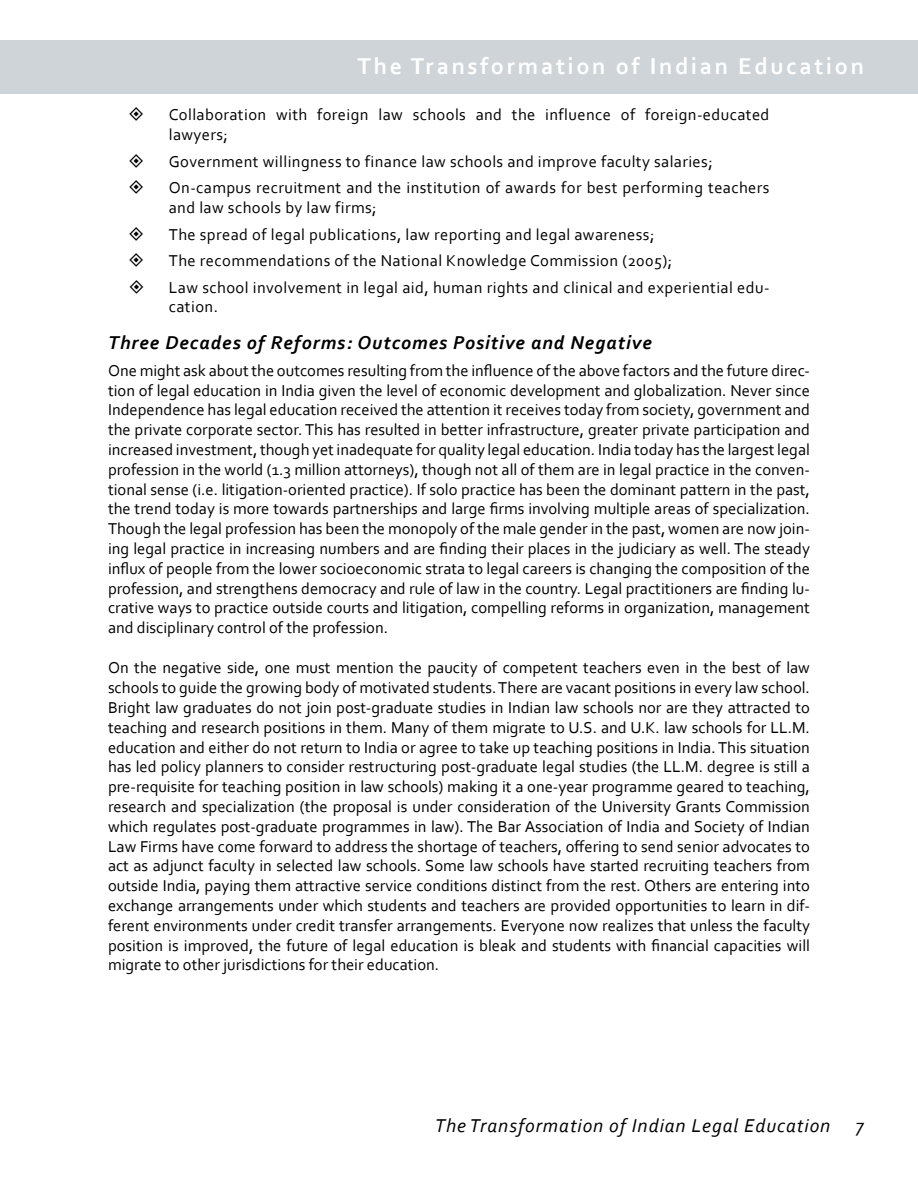
<style>
.page{position:relative;width:918px;height:1188px;background:#fff}
.page>*{position:absolute;margin:0;border:0;box-sizing:border-box;transform-origin:0 0}
.t1{font:700 24px "Corbel";letter-spacing:.11em;color:#fff}
.t2{font:italic 700 19.5px "Corbel";letter-spacing:.05em;color:#000}
.t3{font:italic 19.5px "Corbel";letter-spacing:.05em;color:#000}
.t4{font:16.5px/19.8px "Corbel";letter-spacing:.025em;color:#000}
</style>
<div class="page">
<div style="left:0;top:40px;width:918px;height:54px;background:#cfd4d8"></div>
<h1 class="t1" style="left:358px;top:51px;width:508px">The Transformation of Indian Education</h1>
<p class="t4" style="left:169px;top:104px;width:602px">Collaboration with foreign law schools and the influence of foreign-educated lawyers;</p>
<p class="t4" style="left:169px;top:147px;width:602px;line-height:26.5px">Government willingness to finance law schools and improve faculty salaries;<br>On-campus recruitment and the institution of awards for best performing teachers</p>
<p class="t4" style="left:169px;top:194px;width:602px;line-height:26.5px">and law schools by law firms;<br>The spread of legal publications, law reporting and legal awareness;<br>The recommendations of the National Knowledge Commission (2005);<br>Law school involvement in legal aid, human rights and clinical and experiential edu-</p>
<p class="t4" style="left:169px;top:297px;width:51px">cation.</p>
<p class="t2" style="left:108px;top:331px;width:545px">Three Decades of Reforms: Outcomes Positive and Negative</p>
<p class="t4" style="left:108px;top:360px;width:704px;text-align:justify">One might ask about the outcomes resulting from the influence of the above factors and the future direc&shy;tion of legal education in India given the level of economic development and globalization. Never since Independence has legal education received the attention it receives today from society, government and the private corporate sector. This has resulted in better infrastructure, greater private participation and increased investment, though yet inadequate for quality legal education. India today has the largest legal profession in the world (1.3 million attorneys), though not all of them are in legal practice in the conven&shy;tional sense (i.e. litigation-oriented practice). If solo practice has been the dominant pattern in the past, the trend today is more towards partnerships and large firms involving multiple areas of specialization.<br>Though the legal profession has been the monopoly of the male gender in the past, women are now join&shy;ing legal practice in increasing numbers and are finding their places in the judiciary as well. The steady influx of people from the lower socioeconomic strata to legal careers is changing the composition of the profession, and strengthens democracy and rule of law in the country. Legal practitioners are finding lu&shy;crative ways to practice outside courts and litigation, compelling reforms in organization, management and disciplinary control of the profession.</p>
<p class="t4" style="left:108px;top:658px;width:704px;text-align:justify">On the negative side, one must mention the paucity of competent teachers even in the best of law schools to guide the growing body of motivated students. There are vacant positions in every law school.<br>Bright law graduates do not join post-graduate studies in Indian law schools nor are they attracted to teaching and research positions in them. Many of them migrate to U.S. and U.K. law schools for LL.M. education and either do not return to India or agree to take up teaching positions in India. This situation has led policy planners to consider restructuring post-graduate legal studies (the LL.M. degree is still a pre-requisite for teaching position in law schools) making it a one-year programme geared to teaching, research and specialization (the proposal is under consideration of the University Grants Commission which regulates post-graduate programmes in law). The Bar Association of India and Society of Indian Law Firms have come forward to address the shortage of teachers, offering to send senior advocates to act as adjunct faculty in selected law schools. Some law schools have started recruiting teachers from outside India, paying them attractive service conditions distinct from the rest. Others are entering into exchange arrangements under which students and teachers are provided opportunities to learn in dif&shy;ferent environments under credit transfer arrangements. Everyone now realizes that unless the faculty position is improved, the future of legal education is bleak and students with financial capacities will migrate to other jurisdictions for their education.</p>
<p class="t3" style="left:435px;top:1114px;width:397px">The Transformation of Indian Legal Education</p>
<p class="t3" style="left:856px;top:1114px;width:10px">7</p>
</div>
